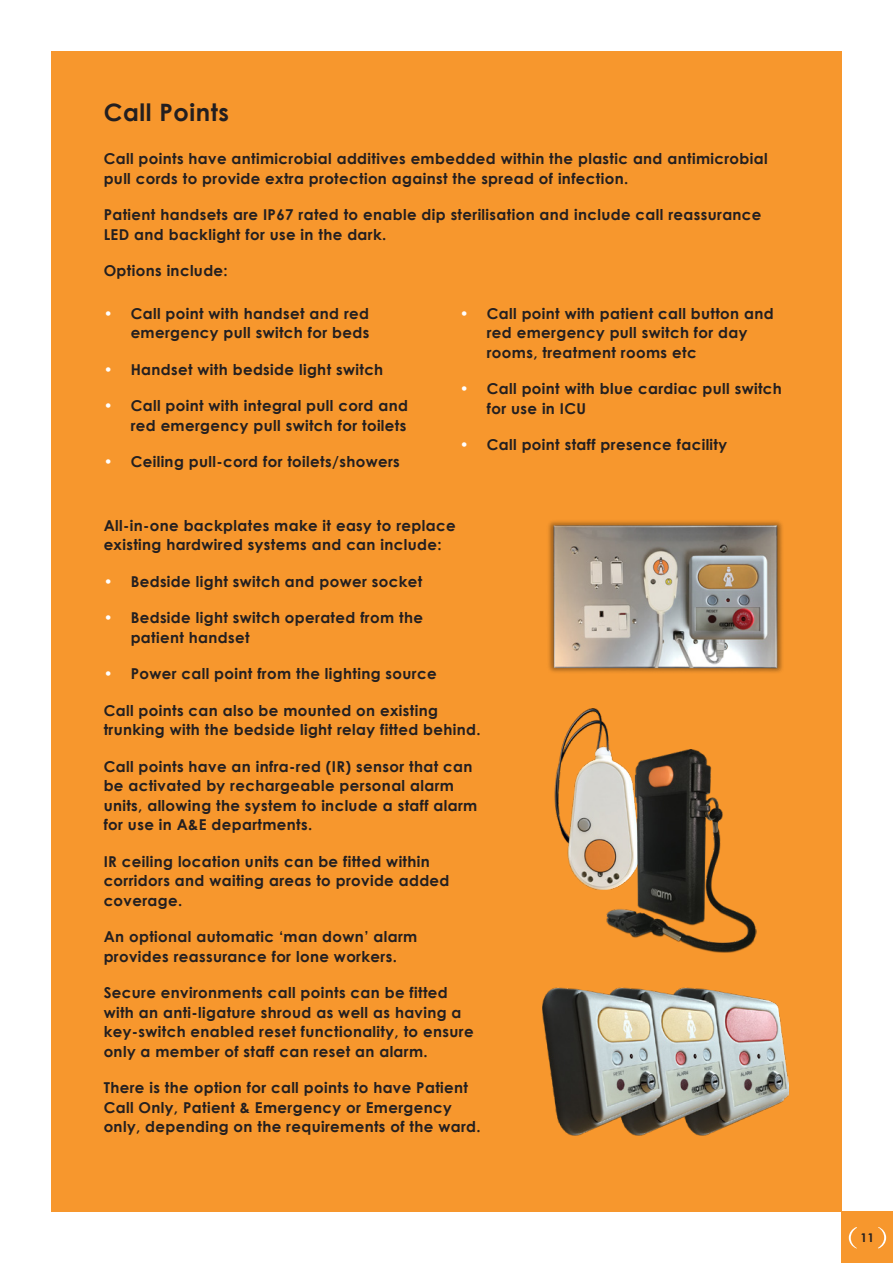
<style>
.page{position:relative;width:893px;height:1263px;background:#fff}
.page>*{position:absolute;margin:0;border:0;box-sizing:border-box;transform-origin:0 0}
.Headings{font:700 24px "Century Gothic";letter-spacing:.025em;color:#231f20}
.Body{font:700 15px/19.5px "Century Gothic";letter-spacing:.025em;color:#231f20}
.Body-2{font:700 12px "Century Gothic";color:#231f20}
.s1{color:#fff}
</style>
<div class="page">
<div style="left:842px;top:1212px;width:51px;height:51px;background:#f7972d"></div>
<svg style="left:849px;top:1227px;width:8px;height:21px"></svg>
<svg style="left:878px;top:1227px;width:8px;height:21px"></svg>
<div style="left:51px;top:51px;width:791px;height:1161px;background:#f7972d"></div>
<img style="left:554px;top:708px;width:141px;height:181px">
<img style="left:607px;top:750px;width:150px;height:202px">
<img style="left:548px;top:521px;width:235px;height:152px">
<img style="left:542px;top:987px;width:247px;height:149px">
<p class="Headings" style="left:104px;top:94px;width:127px">Call Points</p>
<p class="Body" style="left:104px;top:148px;width:665px">Call points have antimicrobial additives embedded within the plastic and antimicrobial pull cords to provide extra protection against the spread of infection.</p>
<p class="Body" style="left:104px;top:204px;width:659px">Patient handsets are IP67 rated to enable dip sterilisation and include call reassurance<br>LED and backlight for use in the dark.</p>
<p class="Body" style="left:104px;top:260px;width:126px">Options include:</p>
<p class="Body" style="left:104px;top:303px;width:267px;text-align:right"><span class="s1">•</span> Call point with handset and red emergency pull switch for beds</p>
<p class="Body" style="left:104px;top:359px;width:281px"><span class="s1">•</span> Handset with bedside light switch</p>
<p class="Body" style="left:104px;top:395px;width:306px;text-align:right"><span class="s1">•</span> Call point with integral pull cord and red emergency pull switch for toilets</p>
<p class="Body" style="left:104px;top:451px;width:298px"><span class="s1">•</span> Ceiling pull-cord for toilets/showers</p>
<p class="Body" style="left:487px;top:303px;width:288px;text-indent:-27px"><span class="s1">•</span> Call point with patient call button and red emergency pull switch for day rooms, treatment rooms etc</p>
<p class="Body" style="left:487px;top:378px;width:297px;text-indent:-27px"><span class="s1">•</span> Call point with blue cardiac pull switch for use in ICU</p>
<p class="Body" style="left:460px;top:434px;width:269px"><span class="s1">•</span> Call point staff presence facility</p>
<p class="Body" style="left:104px;top:515px;width:353px">All-in-one backplates make it easy to replace existing hardwired systems and can include:</p>
<p class="Body" style="left:104px;top:571px;width:320px"><span class="s1">•</span> Bedside light switch and power socket</p>
<p class="Body" style="left:131px;top:607px;width:294px;text-indent:-27px"><span class="s1">•</span> Bedside light switch operated from the patient handset</p>
<p class="Body" style="left:104px;top:663px;width:334px"><span class="s1">•</span> Power call point from the lighting source</p>
<p class="Body" style="left:104px;top:700px;width:379px">Call points can also be mounted on existing trunking with the bedside light relay fitted behind.</p>
<p class="Body" style="left:104px;top:756px;width:375px">Call points have an infra-red (IR) sensor that can be activated by rechargeable personal alarm units, allowing the system to include a staff alarm for use in A&amp;E departments.</p>
<p class="Body" style="left:104px;top:851px;width:347px">IR ceiling location units can be fitted within corridors and waiting areas to provide added coverage.</p>
<p class="Body" style="left:104px;top:926px;width:315px">An optional automatic ‘man down’ alarm provides reassurance for lone workers.</p>
<p class="Body" style="left:104px;top:982px;width:371px">Secure environments call points can be fitted with an anti-ligature shroud as well as having a key-switch enabled reset functionality, to ensure only a member of staff can reset an alarm.</p>
<p class="Body" style="left:104px;top:1077px;width:379px">There is the option for call points to have Patient<br>Call Only, Patient &amp; Emergency or Emergency only, depending on the requirements of the ward.</p>
<p class="Body-2" style="left:861px;top:1229px;width:15px">11</p>
</div>
